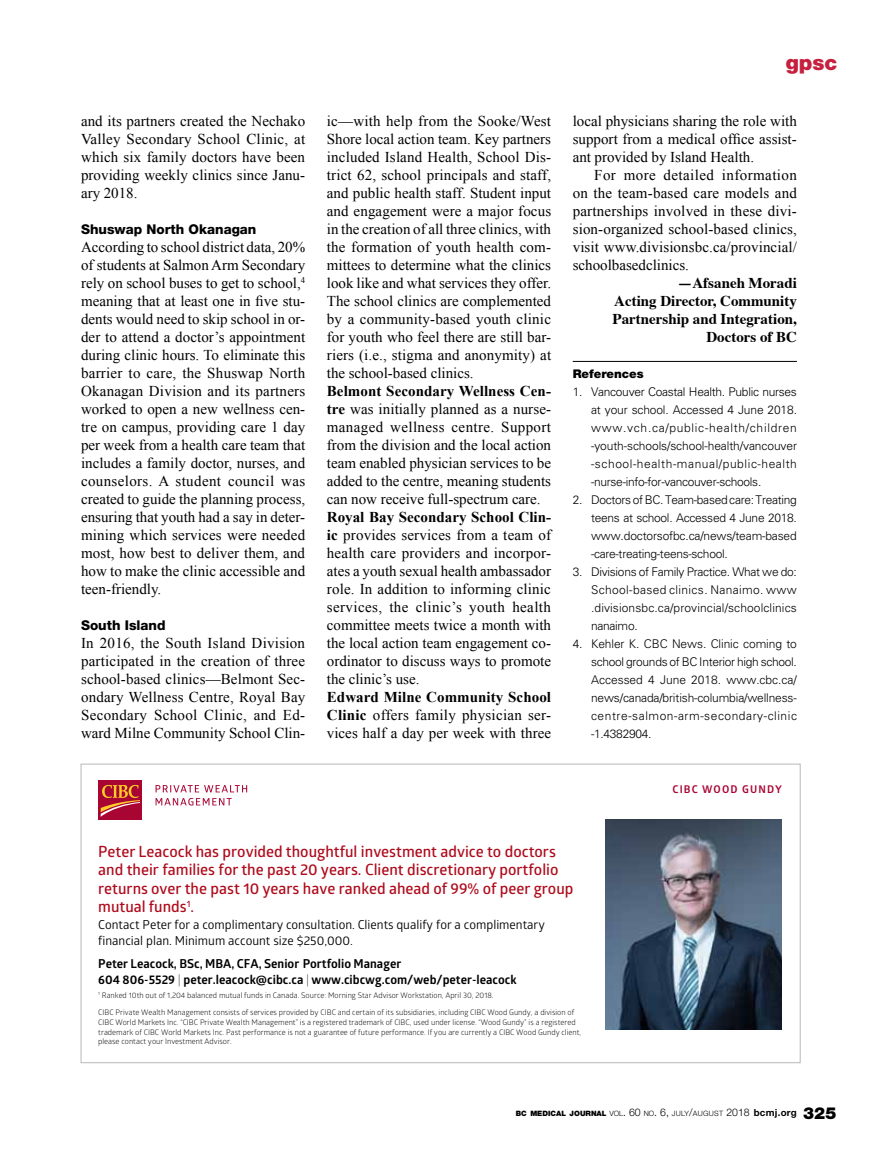
<style>
.page{position:relative;width:878px;height:1161px;background:#fff}
.page>*{position:absolute;margin:0;border:0;box-sizing:border-box;transform-origin:0 0}
.t1{font:900 21px "Helvetica Neue";color:#c6203e}
.t2{font:600 15.45px/18.6px "Glober";color:#af0b1c}
.t3{font:15px/18px "Times New Roman";color:#000;text-align:justify}
.t4{font:700 15px/18px "Times";color:#000;text-align:right}
.t5{font:800 13.5px "Helvetica Neue";color:#000}
.t6{font:12.3px/15.5px "Glober";color:#000}
.t7{font:700 12.3px/15.6px "Glober";color:#000}
.t8{font:300 12px/18px "Univers";letter-spacing:-.015em;color:#000;text-align:justify}
.t9{font:900 12px "Helvetica Neue";color:#000}
.t10{font:700 10.65px "Glober";letter-spacing:.11em;color:#a90533}
.t11{font:7.8px/9.6px "Glober";color:#000}
.t12{font:900 7.35px "Helvetica Neue";color:#000}
.s1{font-weight:700}
.s2{color:#a90533}
.s3{font-weight:300}
.s4{font-weight:300;font-size:10.5px}
.s5{font-weight:700;font-size:9.75px}
.s6{font-size:16.5px}
</style>
<div class="page">
<hr style="left:572px;top:361px;width:224px;height:1px;background:#000">
<div style="left:99px;top:780px;width:43px;height:40px;background:#a90533"></div>
<svg style="left:101px;top:785px;width:39px;height:32px"></svg>
<svg style="left:155px;top:785px;width:92px;height:7px"></svg>
<svg style="left:155px;top:798px;width:77px;height:8px"></svg>
<img style="left:605px;top:820px;width:176px;height:210px">
<p class="t3" style="left:81px;top:112px;width:226px">and its partners created the Nechako Valley Secondary School Clinic, at which six family doctors have been providing weekly clinics since Janu&shy;ary 2018.</p>
<p class="t5" style="left:81px;top:221px;width:177px">Shuswap North Okanagan</p>
<p class="t3" style="left:81px;top:238px;width:226px">According to school district data, 20% of students at Salmon Arm Secondary rely on school buses to get to school,<sup>4 </sup>meaning that at least one in five stu&shy;dents would need to skip school in or&shy;der to attend a doctor’s appointment during clinic hours. To eliminate this barrier to care, the Shuswap North Okanagan Division and its partners worked to open a new wellness cen&shy;tre on campus, providing care 1 day per week from a health care team that includes a family doctor, nurses, and counselors. A student council was created to guide the planning process, ensuring that youth had a say in deter&shy;mining which services were needed most, how best to deliver them, and how to make the clinic accessible and teen-friendly.</p>
<p class="t5" style="left:81px;top:617px;width:86px">South Island</p>
<p class="t3" style="left:81px;top:634px;width:226px">In 2016, the South Island Division participated in the creation of three school-based clinics—Belmont Sec&shy;ondary Wellness Centre, Royal Bay Secondary School Clinic, and Ed&shy;ward Milne Community School Clin-</p>
<p class="t3" style="left:327px;top:112px;width:226px">ic—with help from the Sooke/West Shore local action team. Key partners included Island Health, School Dis&shy;trict 62, school principals and staff, and public health staff. Student input and engagement were a major focus in the creation of all three clinics, with the formation of youth health com&shy;mittees to determine what the clinics look like and what services they offer.<br>The school clinics are complemented by a community-based youth clinic for youth who feel there are still bar&shy;riers (i.e., stigma and anonymity) at the school-based clinics.</p>
<p class="t3" style="left:327px;top:382px;width:226px"><span class="s1">Belmont Secondary Wellness Cen&shy;tre</span> was initially planned as a nurse&shy;managed wellness centre. Support from the division and the local action team enabled physician services to be added to the centre, meaning students can now receive full-spectrum care.</p>
<p class="t3" style="left:327px;top:508px;width:226px"><span class="s1">Royal Bay Secondary School Clin&shy;ic</span> provides services from a team of health care providers and incorpor&shy;ates a youth sexual health ambassador role. In addition to informing clinic services, the clinic’s youth health committee meets twice a month with the local action team engagement co&shy;ordinator to discuss ways to promote the clinic’s use.</p>
<p class="t3" style="left:327px;top:688px;width:226px"><span class="s1">Edward Milne Community School Clinic</span> offers family physician ser&shy;vices half a day per week with three</p>
<h1 class="t1" style="left:785px;top:50px;width:53px">gpsc</h1>
<p class="t3" style="left:572px;top:112px;width:226px">local physicians sharing the role with support from a medical office assist&shy;ant provided by Island Health.</p>
<p class="t3" style="left:572px;top:166px;width:226px;text-indent:22px">For more detailed information on the team-based care models and partnerships involved in these divi&shy;sion-organized school-based clinics, visit www.divisionsbc.ca/provincial/ schoolbasedclinics.</p>
<p class="t4" style="left:612px;top:272px;width:186px">—Afsaneh Moradi<br>Acting Director, Community<br>Partnership and Integration,<br>Doctors of BC</p>
<p class="t9" style="left:572px;top:367px;width:72px">References</p>
<p class="t8" style="left:591px;top:382px;width:207px;text-indent:-18px">1. Vancouver Coastal Health. Public nurses at your school. Accessed 4 June 2018. www.vch.ca/public-health/children -youth-schools/school-health/vancouver -school-health-manual/public-health -nurse-info-for-vancouver-schools.</p>
<p class="t8" style="left:591px;top:490px;width:207px;text-indent:-18px">2. Doctors of BC. Team-based care: Treating teens at school. Accessed 4 June 2018. www.doctorsofbc.ca/news/team-based -care-treating-teens-school.</p>
<p class="t8" style="left:591px;top:562px;width:207px;text-indent:-18px">3. Divisions of Family Practice. What we do:<br>School-based clinics. Nanaimo. www .divisionsbc.ca/provincial/schoolclinics nanaimo.</p>
<p class="t8" style="left:591px;top:634px;width:207px;text-indent:-18px">4. Kehler K. CBC News. Clinic coming to school grounds of BC Interior high school.<br>Accessed 4 June 2018. www.cbc.ca/ news/canada/british-columbia/wellness&shy;centre-salmon-arm-secondary-clinic -1.4382904.</p>
<p class="t10" style="left:672px;top:781px;width:111px">CIBC WOOD GUNDY</p>
<p class="t2" style="left:98px;top:841px;width:476px">Peter Leacock has provided thoughtful investment advice to doctors and their families for the past 20 years. Client discretionary portfolio returns over the past 10 years have ranked ahead of 99% of peer group mutual funds<sup>1</sup><span class="s2">.</span></p>
<p class="t6" style="left:98px;top:916px;width:448px">Contact Peter for a complimentary consultation. Clients qualify for a complimentary financial plan. Minimum account size $250,000.</p>
<p class="t7" style="left:98px;top:956px;width:420px">Peter Leacock, BSc, MBA, CFA, Senior Portfolio Manager<br>604 806-5529 <span class="s3">|</span> peter.leacock@cibc.ca <span class="s3">|</span> www.cibcwg.com/web/peter-leacock</p>
<p class="t11" style="left:98px;top:990px;width:397px"><sup>1</sup> Ranked 10th out of 1,204 balanced mutual funds in Canada. Source: Morning Star Advisor Workstation, April 30, 2018.</p>
<p class="t11" style="left:98px;top:1007px;width:484px">CIBC Private Wealth Management consists of services provided by CIBC and certain of its subsidiaries, including CIBC Wood Gundy, a division of CIBC World Markets Inc. “CIBC Private Wealth Management” is a registered trademark of CIBC, used under license. “Wood Gundy” is a registered trademark of CIBC World Markets Inc. Past performance is not a guarantee of future performance. If you are currently a CIBC Wood Gundy client, please contact your Investment Advisor.</p>
<p class="t12" style="left:516px;top:1109px;width:322px">BC MEDICAL JOURNAL <span class="s3">VOL</span><span class="s4">. 60</span> <span class="s3">NO</span><span class="s4">. 6,</span> <span class="s3">JULY</span><span class="s4">/</span><span class="s3">AUGUST</span> <span class="s4">2018</span> <span class="s5">bcmj.org</span> <span class="s6">325</span></p>
</div>
